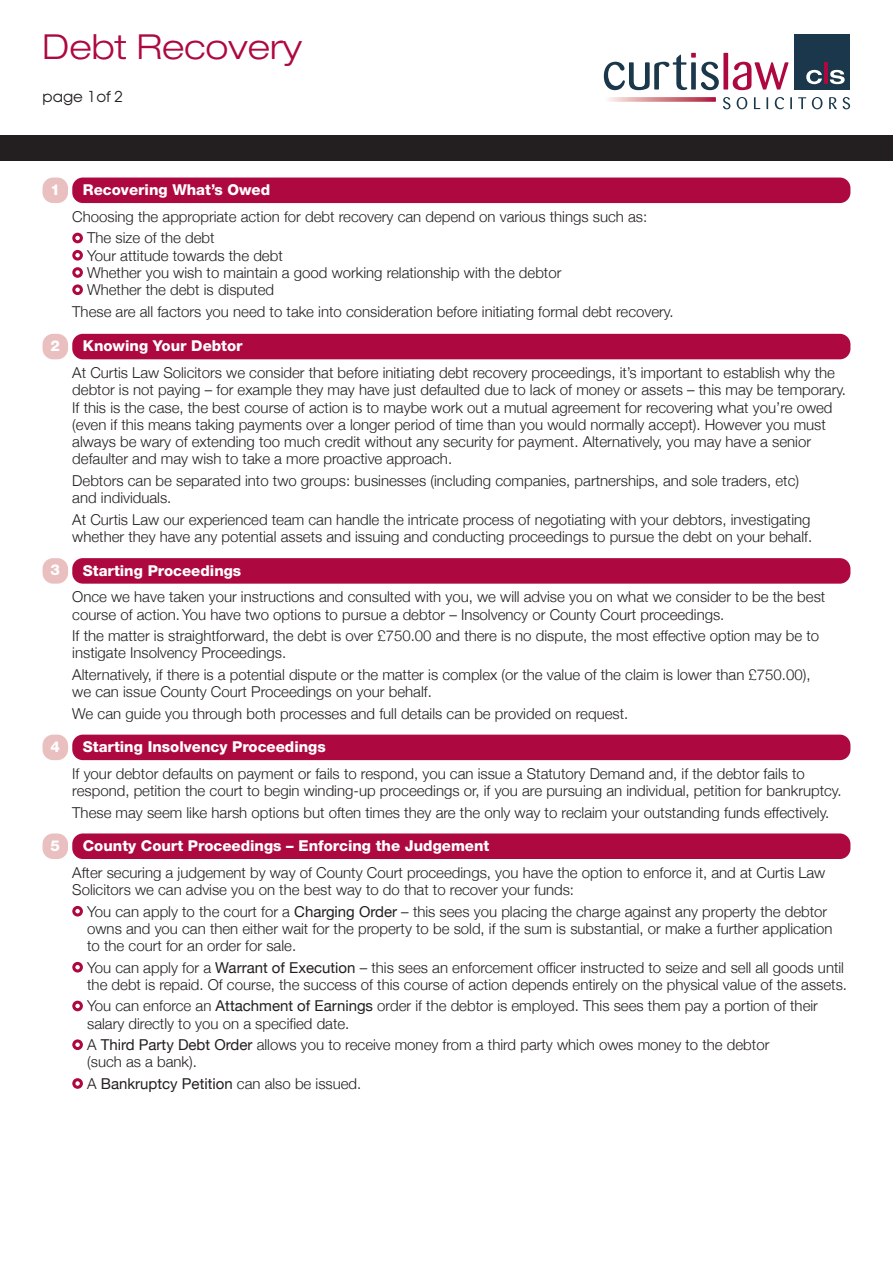
<style>
.page{position:relative;width:893px;height:1263px;background:#fff}
.page>*{position:absolute;margin:0;border:0;box-sizing:border-box;transform-origin:0 0}
.t1{font:300 expanded 34.5px "Helvetica Neue";color:#ad083f}
.t2{font:300 15px/17.2px "Helvetica Neue";color:#231f20}
.t3{font:800 15px "Helvetica Neue";color:#fff}
.t4{font:15px "Helvetica Neue";color:#231f20}
.t5{font:15px "Avant Garde";color:#231f20}
.s1{font-weight:400}
.s2{font-weight:300}
</style>
<div class="page">
<div style="left:0;top:135px;width:893px;height:26px;background:#231f20"></div>
<div style="left:72px;top:178px;width:778px;height:25px;background:#ad083f;border-radius:11px"></div>
<div style="left:43px;top:178px;width:25px;height:25px;background:#e9c0bf;border-radius:11px"></div>
<svg style="left:72px;top:233px;width:11px;height:10px"></svg>
<svg style="left:72px;top:250px;width:11px;height:11px"></svg>
<svg style="left:72px;top:267px;width:11px;height:11px"></svg>
<svg style="left:72px;top:284px;width:11px;height:11px"></svg>
<div style="left:72px;top:334px;width:778px;height:25px;background:#ad083f;border-radius:11px"></div>
<div style="left:43px;top:334px;width:25px;height:25px;background:#e9c0bf;border-radius:11px"></div>
<div style="left:72px;top:558px;width:778px;height:26px;background:#ad083f;border-radius:11px"></div>
<div style="left:43px;top:558px;width:25px;height:26px;background:#e9c0bf;border-radius:11px"></div>
<div style="left:72px;top:735px;width:778px;height:25px;background:#ad083f;border-radius:11px"></div>
<div style="left:43px;top:735px;width:25px;height:25px;background:#e9c0bf;border-radius:11px"></div>
<div style="left:72px;top:833px;width:778px;height:26px;background:#ad083f;border-radius:11px"></div>
<div style="left:43px;top:833px;width:25px;height:26px;background:#e9c0bf;border-radius:11px"></div>
<svg style="left:72px;top:962px;width:11px;height:10px"></svg>
<svg style="left:72px;top:1001px;width:11px;height:10px"></svg>
<svg style="left:72px;top:1039px;width:11px;height:11px"></svg>
<svg style="left:72px;top:906px;width:11px;height:10px"></svg>
<svg style="left:72px;top:1078px;width:11px;height:11px"></svg>
<svg style="left:723px;top:97px;width:7px;height:12px"></svg>
<svg style="left:737px;top:97px;width:10px;height:12px"></svg>
<svg style="left:754px;top:97px;width:6px;height:12px"></svg>
<svg style="left:766px;top:97px;width:2px;height:12px"></svg>
<svg style="left:775px;top:97px;width:9px;height:12px"></svg>
<svg style="left:790px;top:97px;width:2px;height:12px"></svg>
<svg style="left:798px;top:97px;width:8px;height:12px"></svg>
<svg style="left:812px;top:97px;width:11px;height:12px"></svg>
<svg style="left:829px;top:97px;width:8px;height:12px"></svg>
<svg style="left:843px;top:97px;width:7px;height:12px"></svg>
<div style="left:794px;top:34px;width:56px;height:56px;background:#1a374b"></div>
<svg style="left:806px;top:70px;width:16px;height:14px"></svg>
<svg style="left:830px;top:70px;width:15px;height:14px"></svg>
<hr style="left:824px;top:62px;width:4px;height:22px;background:#ad083f">
<div style="left:723px;top:53px;width:5px;height:37px;background:#ad083f"></div>
<svg style="left:604px;top:97px;width:112px;height:5px"></svg>
<svg style="left:604px;top:53px;width:115px;height:37px"></svg>
<svg style="left:733px;top:62px;width:55px;height:28px"></svg>
<h1 class="t1" style="left:43px;top:34px;width:261px">Debt Recovery</h1>
<p class="t5" style="left:43px;top:88px;width:82px">page 1of 2</p>
<p class="t3" style="left:51px;top:184px;width:11px">1</p>
<p class="t3" style="left:83px;top:184px;width:189px">Recovering What’s Owed</p>
<p class="t2" style="left:87px;top:205px;width:562px;line-height:21.5px;text-indent:-15px">Choosing the appropriate action for debt recovery can depend on various things such as:<br>The size of the debt</p>
<p class="t2" style="left:87px;top:246px;width:476px">Your attitude towards the debt<br>Whether you wish to maintain a good working relationship with the debtor<br>Whether the debt is disputed</p>
<p class="t2" style="left:72px;top:302px;width:603px">These are all factors you need to take into consideration before initiating formal debt recovery.</p>
<p class="t3" style="left:51px;top:340px;width:11px">2</p>
<p class="t3" style="left:83px;top:341px;width:161px">Knowing Your Debtor</p>
<p class="t2" style="left:72px;top:364px;width:775px">At Curtis Law Solicitors we consider that before initiating debt recovery proceedings, it’s important to establish why the debtor is not paying – for example they may have just defaulted due to lack of money or assets – this may be temporary.<br>If this is the case, the best course of action is to maybe work out a mutual agreement for recovering what you’re owed (even if this means taking payments over a longer period of time than you would normally accept). However you must always be wary of extending too much credit without any security for payment. Alternatively, you may have a senior defaulter and may wish to take a more proactive approach.</p>
<p class="t2" style="left:72px;top:472px;width:728px">Debtors can be separated into two groups: businesses (including companies, partnerships, and sole traders, etc) and individuals.</p>
<p class="t2" style="left:72px;top:510px;width:741px">At Curtis Law our experienced team can handle the intricate process of negotiating with your debtors, investigating whether they have any potential assets and issuing and conducting proceedings to pursue the debt on your behalf.</p>
<p class="t3" style="left:51px;top:565px;width:11px">3</p>
<p class="t3" style="left:83px;top:565px;width:160px">Starting Proceedings</p>
<p class="t2" style="left:72px;top:588px;width:754px">Once we have taken your instructions and consulted with you, we will advise you on what we consider to be the best course of action.You have two options to pursue a debtor – Insolvency or County Court proceedings.</p>
<p class="t2" style="left:72px;top:627px;width:748px">If the matter is straightforward, the debt is over £750.00 and there is no dispute, the most effective option may be to instigate Insolvency Proceedings.</p>
<p class="t2" style="left:72px;top:666px;width:740px">Alternatively, if there is a potential dispute or the matter is complex (or the value of the claim is lower than £750.00), we can issue County Court Proceedings on your behalf.</p>
<p class="t2" style="left:72px;top:704px;width:557px">We can guide you through both processes and full details can be provided on request.</p>
<p class="t3" style="left:51px;top:741px;width:11px">4</p>
<p class="t3" style="left:83px;top:741px;width:244px">Starting Insolvency Proceedings</p>
<p class="t2" style="left:72px;top:765px;width:771px">If your debtor defaults on payment or fails to respond, you can issue a Statutory Demand and, if the debtor fails to respond, petition the court to begin winding-up proceedings or, if you are pursuing an individual, petition for bankruptcy.</p>
<p class="t2" style="left:72px;top:803px;width:759px">These may seem like harsh options but often times they are the only way to reclaim your outstanding funds effectively.</p>
<p class="t3" style="left:51px;top:840px;width:11px">5</p>
<p class="t3" style="left:83px;top:840px;width:408px">County Court Proceedings – Enforcing the Judgement</p>
<p class="t2" style="left:72px;top:863px;width:755px">After securing a judgement by way of County Court proceedings, you have the option to enforce it, and at Curtis Law<br>Solicitors we can advise you on the best way to do that to recover your funds:</p>
<p class="t2" style="left:87px;top:902px;width:747px">You can apply to the court for a <span class="s1">Charging Order</span> – this sees you placing the charge against any property the debtor owns and you can then either wait for the property to be sold, if the sum is substantial, or make a further application to the court for an order for sale.</p>
<p class="t2" style="left:87px;top:958px;width:761px">You can apply for a <span class="s1">Warrant of Execution</span> – this sees an enforcement officer instructed to seize and sell all goods until the debt is repaid. Of course, the success of this course of action depends entirely on the physical value of the assets.</p>
<p class="t2" style="left:87px;top:997px;width:732px">You can enforce an <span class="s1">Attachment of Earnings</span> order if the debtor is employed. This sees them pay a portion of their salary directly to you on a specified date.</p>
<p class="t2" style="left:87px;top:1036px;width:684px">A <span class="s1">Third Party Debt Order</span> allows you to receive money from a third party which owes money to the debtor (such as a bank).</p>
<p class="t4" style="left:87px;top:1074px;width:276px"><span class="s2">A</span> Bankruptcy Petition <span class="s2">can also be issued.</span></p>
</div>
